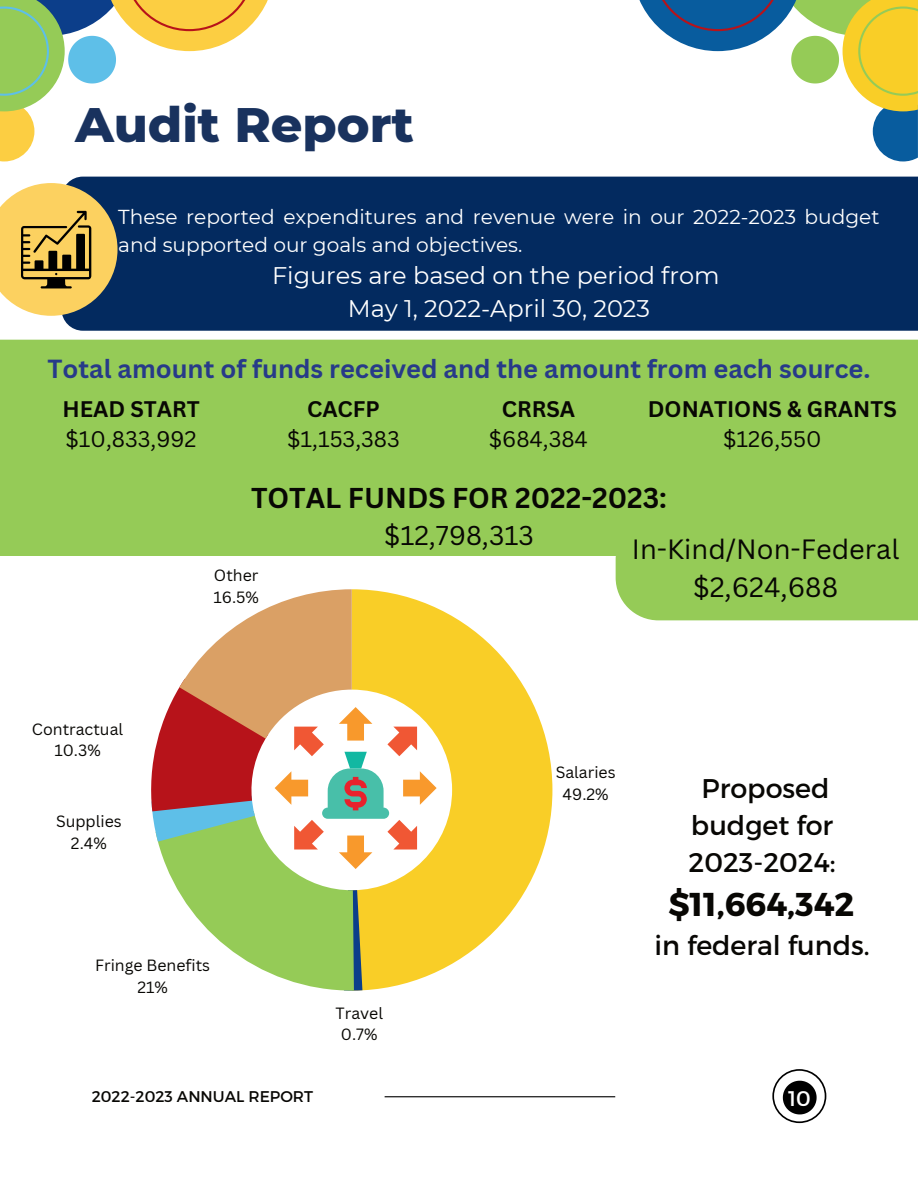
<style>
.page{position:relative;width:918px;height:1188px;background:#fff}
.page>*{position:absolute;margin:0;border:0;box-sizing:border-box;transform-origin:0 0}
.t1{font:800 49.35px "Montserrat";color:#19325e}
.t2{font:700 33px "Montserrat";color:#080704}
.t3{font:700 27.9px "Canva Sans";color:#080704}
.t4{font:27.15px/37.3px "Canva Sans";color:#080704;text-align:center}
.t5{font:27px/37.2px "Montserrat";color:#080704;text-align:center}
.t6{font:26.4px "Canva Sans";color:#080704}
.t7{font:700 25.5px "Canva Sans";color:#273a89}
.t8{font:24px/33.5px "Montserrat";color:#fff;text-align:center}
.t9{font:21.9px "Canva Sans";color:#080704}
.t10{font:700 21.9px "Canva Sans";color:#080704}
.t11{font:21.15px "Montserrat";color:#fff}
.t12{font:20.1px/27.6px "Montserrat";color:#fff}
.t13{font:15.9px/21.6px "Canva Sans";color:#080704;text-align:center}
.t14{font:15.45px "Montserrat";color:#080704}
</style>
<div class="page">
<svg style="left:772px;top:1069px;width:54px;height:54px"></svg>
<hr style="left:385px;top:1096px;width:230px;height:1px;background:#000">
<div style="left:62px;top:177px;width:856px;height:154px;background:#032a5f"></div>
<svg style="left:639px;top:0;width:279px;height:161px"></svg>
<svg style="left:0;top:0;width:268px;height:161px"></svg>
<svg style="left:0;top:183px;width:118px;height:133px;background:#c0a65c"></svg>
<svg style="left:437px;top:608px;width:115px;height:364px;fill:#f9ce27"></svg>
<div style="left:0;top:340px;width:918px;height:216px;background:#95cb57"></div>
<svg style="left:151px;top:589px;width:286px;height:402px"></svg>
<div style="left:616px;top:517px;width:302px;height:103px;background:#95cb57"></div>
<h1 class="t1" style="left:75px;top:88px;width:340px">Audit Report</h1>
<p class="t12" style="left:118px;top:203px;width:763px">These reported expenditures and revenue were in our 2022-2023 budget and supported our goals and objectives.</p>
<p class="t8" style="left:272px;top:258px;width:449px">Figures are based on the period from<br>May 1, 2022-April 30, 2023</p>
<p class="t7" style="left:48px;top:353px;width:824px">Total amount of funds received and the amount from each source.</p>
<p class="t10" style="left:62px;top:396px;width:139px">HEAD START</p>
<p class="t9" style="left:66px;top:426px;width:133px">$10,833,992</p>
<p class="t10" style="left:648px;top:396px;width:250px">DONATIONS &amp; GRANTS</p>
<p class="t9" style="left:723px;top:426px;width:100px">$126,550</p>
<h3 class="t3" style="left:251px;top:481px;width:417px">TOTAL FUNDS FOR 2022-2023:</h3>
<h3 class="t6" style="left:384px;top:520px;width:151px">$12,798,313</h3>
<p class="t10" style="left:307px;top:396px;width:74px">CACFP</p>
<p class="t9" style="left:287px;top:426px;width:114px">$1,153,383</p>
<p class="t10" style="left:502px;top:396px;width:75px">CRRSA</p>
<p class="t9" style="left:489px;top:426px;width:101px">$684,384</p>
<h3 class="t4" style="left:632px;top:531px;width:269px">In-Kind/Non-Federal $2,624,688</h3>
<p class="t13" style="left:213px;top:565px;width:47px;text-align:left">Other<br>16.5%</p>
<p class="t13" style="left:32px;top:718px;width:93px">Contractual<br>10.3%</p>
<p class="t13" style="left:56px;top:811px;width:67px">Supplies<br>2.4%</p>
<p class="t13" style="left:95px;top:954px;width:117px">Fringe Benefits<br>21%</p>
<p class="t13" style="left:336px;top:1002px;width:49px">Travel<br>0.7%</p>
<p class="t13" style="left:556px;top:762px;width:61px">Salaries<br>49.2%</p>
<h3 class="t5" style="left:689px;top:769px;width:149px">Proposed budget for<br>2023-2024:</h3>
<h2 class="t2" style="left:668px;top:884px;width:188px">$11,664,342</h2>
<h3 class="t5" style="left:655px;top:927px;width:217px">in federal funds.</h3>
<p class="t14" style="left:92px;top:1087px;width:223px">2022-2023 ANNUAL REPORT</p>
<p class="t11" style="left:788px;top:1085px;width:24px">10</p>
</div>
